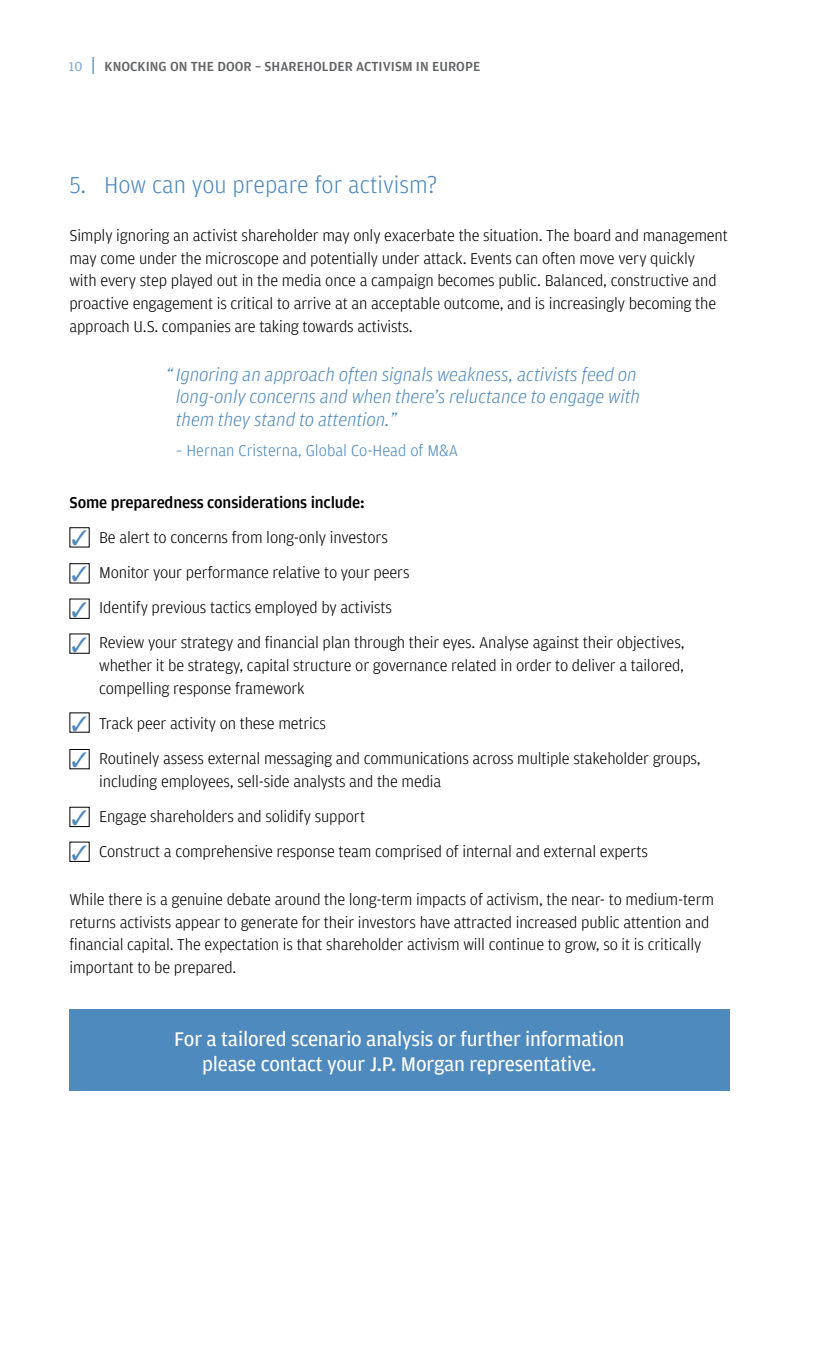
<style>
.page{position:relative;width:819px;height:1355px;background:#fff}
.page>*{position:absolute;margin:0;border:0;box-sizing:border-box;transform-origin:0 0}
.t1{font:300 24.5px "Amplitude";color:#4f8abe}
.t2{font:21px/25.2px "Amplitude";letter-spacing:-.01em;color:#fff;text-align:center}
.t3{font:21px/35.4px "Zapf Dingbats ITC";color:#4f8abe;text-align:justify}
.t4{font:italic 300 19.25px/22.8px "Amplitude";color:#4f8abe}
.t5{font:300 16.62px/22.8px "Amplitude";letter-spacing:-.01em;color:#000}
.t6{font:500 16.62px "Amplitude";color:#000}
.t7{font:300 16.62px "Amplitude";color:#4f8abe}
.t8{font:500 14px "Amplitude";letter-spacing:.005em;color:#636466}
.s1{font-weight:400;color:#83add3}
.s2{font-size:21px;color:#4f8abe}
</style>
<div class="page">
<div style="left:69px;top:1009px;width:661px;height:82px;background:#4f8abe"></div>
<div style="left:69px;top:841px;width:21px;height:21px;border:1px solid #000"></div>
<svg style="left:72px;top:731px;width:15px;height:19px"></svg>
<svg style="left:72px;top:826px;width:15px;height:17px"></svg>
<p class="t8" style="left:69px;top:57px;width:413px"><span class="s1">10</span> <span class="s2">|</span> KNOCKING ON THE DOOR – SHAREHOLDER ACTIVISM IN EUROPE</p>
<h1 class="t1" style="left:69px;top:170px;width:369px">5. How can you prepare for activism?</h1>
<p class="t5" style="left:69px;top:223px;width:660px">Simply ignoring an activist shareholder may only exacerbate the situation. The board and management may come under the microscope and potentially under attack. Events can often move very quickly<br>with every step played out in the media once a campaign becomes public. Balanced, constructive and proactive engagement is critical to arrive at an acceptable outcome, and is increasingly becoming the approach U.S. companies are taking towards activists.</p>
<p class="t4" style="left:176px;top:363px;width:466px;text-indent:-10px">“Ignoring an approach often signals weakness, activists feed on long-only concerns and when there’s reluctance to engage with them they stand to attention.”</p>
<p class="t7" style="left:176px;top:440px;width:284px">– Hernan Cristerna, Global Co-Head of M&amp;A</p>
<p class="t6" style="left:69px;top:492px;width:297px">SOME PREPAREDNESS CONSIDERATIONS INCLUDE:</p>
<p class="t5" style="left:99px;top:519px;width:587px;line-height:35.2px">Be alert to concerns from long-only investors<br>Monitor your performance relative to your peers<br>Identify previous tactics employed by activists<br>Review your strategy and financial plan through their eyes. Analyse against their objectives,</p>
<p class="t5" style="left:99px;top:653px;width:586px">whether it be strategy, capital structure or governance related in order to deliver a tailored, compelling response framework</p>
<p class="t5" style="left:99px;top:705px;width:603px;line-height:35.2px">Track peer activity on these metrics<br>Routinely assess external messaging and communications across multiple stakeholder groups,</p>
<p class="t5" style="left:99px;top:763px;width:550px;line-height:35.2px">including employees, sell-side analysts and the media<br>Engage shareholders and solidify support<br>Construct a comprehensive response team comprised of internal and external experts</p>
<p class="t5" style="left:69px;top:887px;width:646px">While there is a genuine debate around the long-term impacts of activism, the near- to medium-term returns activists appear to generate for their investors have attracted increased public attention and financial capital. The expectation is that shareholder activism will continue to grow, so it is critically important to be prepared.</p>
<p class="t3" style="left:72px;top:520px;width:17px">✓ ✓ ✓ ✓</p>
<p class="t2" style="left:174px;top:1026px;width:452px">For a tailored scenario analysis or further information please contact your J.P. Morgan representative.</p>
</div>
